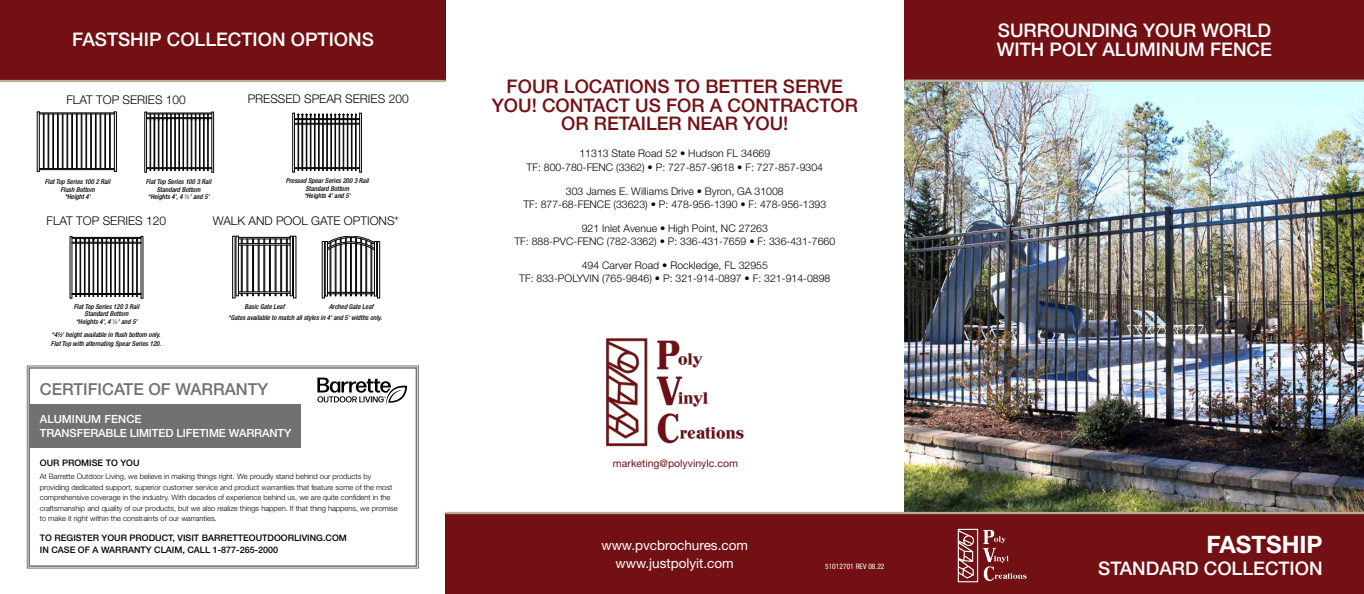
<style>
.page{position:relative;width:1364px;height:594px;background:#fff}
.page>*{position:absolute;margin:0;border:0;box-sizing:border-box;transform-origin:0 0}
.t1{font:700 24px "Helvetica Neue LT Std";color:#fff}
.t2{font:500 18.75px/18.8px "Helvetica Neue LT Std";color:#fff}
.t3{font:500 18.75px/18.8px "Helvetica Neue LT Std";color:#731014;text-align:center}
.t4{font:500 16.5px "Helvetica Neue LT Std";color:#6f7271}
.t5{font:13.5px/18px "Helvetica Neue LT Std";color:#fff;text-align:center}
.t6{font:300 12px "Helvetica Neue LT Std";color:#000}
.t7{font:500 11.25px "Helvetica Neue LT Std";letter-spacing:-.01em;color:#fff}
.t8{font:300 10.5px/13.5px "Helvetica Neue LT Std";color:#000;text-align:center}
.t9{font:10.5px "Helvetica Neue LT Std";color:#731014}
.t10{font:500 9px/12.4px "Helvetica Neue LT Std";color:#000}
.t11{font:300 7.5px/10.5px "Helvetica Neue LT Std";color:#000}
.t12{font:condensed 7.5px "Helvetica Neue LT Std";color:#fff}
.t13{font:italic 500 condensed 6.75px/7.5px "Helvetica Neue LT Std";color:#000;text-align:center}
.s1{font-weight:300;font-stretch:normal}
</style>
<div class="page">
<div style="left:446px;top:513px;width:458px;height:81px;background:#731014"></div>
<div style="left:0;top:0;width:446px;height:81px;background:#731014"></div>
<img style="left:904px;top:82px;width:460px;height:430px">
<div style="left:904px;top:513px;width:460px;height:81px;background:#731014"></div>
<hr style="left:446px;top:512px;width:918px;height:2px;background:#baaf97">
<svg style="left:292px;top:113px;width:70px;height:60px"></svg>
<svg style="left:144px;top:112px;width:70px;height:61px"></svg>
<hr style="left:43px;top:114px;width:1px;height:55px;background:#000">
<hr style="left:44px;top:114px;width:1px;height:55px;background:#000">
<hr style="left:39px;top:114px;width:75px;height:1px;background:#000">
<hr style="left:39px;top:113px;width:75px;height:1px;background:#000">
<hr style="left:39px;top:169px;width:75px;height:1px;background:#000">
<hr style="left:39px;top:168px;width:75px;height:1px;background:#000">
<hr style="left:48px;top:114px;width:1px;height:55px;background:#000">
<hr style="left:49px;top:114px;width:1px;height:55px;background:#000">
<hr style="left:53px;top:114px;width:1px;height:55px;background:#000">
<hr style="left:57px;top:114px;width:1px;height:55px;background:#000">
<hr style="left:58px;top:114px;width:1px;height:55px;background:#000">
<hr style="left:62px;top:114px;width:1px;height:55px;background:#000">
<hr style="left:63px;top:114px;width:1px;height:55px;background:#000">
<hr style="left:67px;top:114px;width:1px;height:55px;background:#000">
<hr style="left:68px;top:114px;width:1px;height:55px;background:#000">
<hr style="left:72px;top:114px;width:1px;height:55px;background:#000">
<hr style="left:76px;top:114px;width:1px;height:55px;background:#000">
<hr style="left:77px;top:114px;width:1px;height:55px;background:#000">
<hr style="left:81px;top:114px;width:1px;height:55px;background:#000">
<hr style="left:82px;top:114px;width:1px;height:55px;background:#000">
<hr style="left:86px;top:114px;width:1px;height:55px;background:#000">
<hr style="left:91px;top:114px;width:1px;height:55px;background:#000">
<hr style="left:95px;top:114px;width:1px;height:55px;background:#000">
<hr style="left:96px;top:114px;width:1px;height:55px;background:#000">
<hr style="left:100px;top:114px;width:1px;height:55px;background:#000">
<hr style="left:101px;top:114px;width:1px;height:55px;background:#000">
<hr style="left:105px;top:114px;width:1px;height:55px;background:#000">
<hr style="left:109px;top:114px;width:1px;height:55px;background:#000">
<hr style="left:110px;top:114px;width:1px;height:55px;background:#000">
<svg style="left:37px;top:112px;width:3px;height:60px"></svg>
<svg style="left:114px;top:112px;width:3px;height:60px"></svg>
<img style="left:606px;top:338px;width:138px;height:108px">
<img style="left:958px;top:528px;width:69px;height:54px">
<div style="left:904px;top:0;width:460px;height:81px;background:#731014"></div>
<hr style="left:0;top:80px;width:446px;height:2px;background:#baaf97">
<hr style="left:904px;top:80px;width:460px;height:2px;background:#baaf97">
<svg style="left:27px;top:365px;width:392px;height:204px"></svg>
<div style="left:28px;top:367px;width:389px;height:200px;border:2px solid #6f7271"></div>
<div style="left:29px;top:405px;width:272px;height:43px;background:#6f7271"></div>
<svg style="left:317px;top:378px;width:90px;height:27px"></svg>
<div style="left:377px;top:241px;width:3px;height:57px;border:1px solid #000"></div>
<div style="left:374px;top:241px;width:3px;height:55px;border:1px solid #000"></div>
<hr style="left:327px;top:292px;width:47px;height:1px;background:#000">
<hr style="left:331px;top:248px;width:1px;height:44px;background:#000">
<hr style="left:330px;top:248px;width:1px;height:44px;background:#000">
<hr style="left:336px;top:246px;width:1px;height:46px;background:#000">
<hr style="left:335px;top:246px;width:1px;height:46px;background:#000">
<hr style="left:341px;top:244px;width:1px;height:48px;background:#000">
<hr style="left:340px;top:245px;width:1px;height:47px;background:#000">
<hr style="left:346px;top:244px;width:1px;height:48px;background:#000">
<hr style="left:345px;top:244px;width:1px;height:48px;background:#000">
<hr style="left:351px;top:243px;width:1px;height:49px;background:#000">
<hr style="left:350px;top:243px;width:1px;height:49px;background:#000">
<hr style="left:356px;top:244px;width:1px;height:48px;background:#000">
<hr style="left:355px;top:244px;width:1px;height:48px;background:#000">
<hr style="left:361px;top:245px;width:1px;height:47px;background:#000">
<hr style="left:360px;top:244px;width:1px;height:48px;background:#000">
<hr style="left:366px;top:246px;width:1px;height:46px;background:#000">
<hr style="left:372px;top:248px;width:1px;height:44px;background:#000">
<hr style="left:371px;top:248px;width:1px;height:44px;background:#000">
<svg style="left:327px;top:236px;width:48px;height:14px"></svg>
<svg style="left:322px;top:294px;width:58px;height:5px"></svg>
<div style="left:293px;top:236px;width:3px;height:62px;border:1px solid #000"></div>
<div style="left:232px;top:236px;width:3px;height:62px;border:1px solid #000"></div>
<div style="left:290px;top:236px;width:3px;height:60px;border:1px solid #000"></div>
<hr style="left:238px;top:245px;width:52px;height:1px;background:#000">
<hr style="left:238px;top:292px;width:52px;height:1px;background:#000">
<hr style="left:242px;top:245px;width:1px;height:47px;background:#000">
<hr style="left:241px;top:245px;width:1px;height:47px;background:#000">
<hr style="left:248px;top:245px;width:1px;height:47px;background:#000">
<hr style="left:247px;top:245px;width:1px;height:47px;background:#000">
<hr style="left:253px;top:245px;width:1px;height:47px;background:#000">
<hr style="left:252px;top:245px;width:1px;height:47px;background:#000">
<hr style="left:259px;top:245px;width:1px;height:47px;background:#000">
<hr style="left:258px;top:245px;width:1px;height:47px;background:#000">
<hr style="left:265px;top:245px;width:1px;height:47px;background:#000">
<hr style="left:264px;top:245px;width:1px;height:47px;background:#000">
<hr style="left:270px;top:245px;width:1px;height:47px;background:#000">
<hr style="left:269px;top:245px;width:1px;height:47px;background:#000">
<hr style="left:276px;top:245px;width:1px;height:47px;background:#000">
<hr style="left:275px;top:245px;width:1px;height:47px;background:#000">
<hr style="left:281px;top:245px;width:1px;height:47px;background:#000">
<hr style="left:287px;top:245px;width:1px;height:47px;background:#000">
<hr style="left:286px;top:245px;width:1px;height:47px;background:#000">
<svg style="left:238px;top:236px;width:53px;height:8px"></svg>
<svg style="left:233px;top:293px;width:63px;height:6px"></svg>
<svg style="left:70px;top:236px;width:73px;height:63px"></svg>
<h2 class="t2" style="left:72px;top:30px;width:303px">FASTSHIP COLLECTION OPTIONS</h2>
<h3 class="t6" style="left:66px;top:92px;width:121px">FLAT TOP SERIES 100</h3>
<h3 class="t6" style="left:248px;top:92px;width:162px">PRESSED SPEAR SERIES 200</h3>
<p class="t13" style="left:45px;top:178px;width:67px">Flat Top Series 100 2 Rail<br>Flush Bottom<br>*Height 4'</p>
<p class="t13" style="left:146px;top:178px;width:67px">Flat Top Series 100 3 Rail<br>Standard Bottom *Heights 4', 4 <span class="s1">½</span>' and 5'</p>
<p class="t13" style="left:286px;top:177px;width:84px">Pressed Spear Series 200 3 Rail<br>Standard Bottom<br>*Heights 4' and 5'</p>
<h3 class="t6" style="left:47px;top:214px;width:121px">FLAT TOP SERIES 120</h3>
<h3 class="t6" style="left:213px;top:213px;width:188px">WALK AND POOL GATE OPTIONS*</h3>
<p class="t13" style="left:74px;top:303px;width:67px">Flat Top Series 120 3 Rail</p>
<p class="t13" style="left:244px;top:303px;width:42px">Basic Gate Leaf</p>
<p class="t13" style="left:329px;top:303px;width:46px">Arched Gate Leaf</p>
<p class="t13" style="left:76px;top:310px;width:63px">Standard Bottom *Heights 4', 4 <span class="s1">½</span>' and 5'</p>
<p class="t13" style="left:228px;top:314px;width:155px">*Gates available to match all styles in 4' and 5' widths only.</p>
<p class="t13" style="left:51px;top:331px;width:112px;line-height:8.6px;text-align:left">*4½' height available in flush bottom only.<br>Flat Top with alternating Spear Series 120.</p>
<h3 class="t4" style="left:40px;top:380px;width:230px">CERTIFICATE OF WARRANTY</h3>
<h3 class="t7" style="left:40px;top:412px;width:103px">ALUMINUM FENCE</h3>
<h3 class="t7" style="left:40px;top:426px;width:253px">TRANSFERABLE LIMITED LIFETIME WARRANTY</h3>
<p class="t10" style="left:40px;top:456px;width:101px">OUR PROMISE TO YOU</p>
<p class="t11" style="left:40px;top:471px;width:359px">At Barrette Outdoor Living, we believe in making things right. We proudly stand behind our products by providing dedicated support, superior customer service and product warranties that feature some of the most comprehensive coverage in the industry. With decades of experience behind us, we are quite confident in the craftsmanship and quality of our products, but we also realize things happen. If that thing happens, we promise to make it right within the constraints of our warranties.</p>
<p class="t10" style="left:40px;top:532px;width:308px">TO REGISTER YOUR PRODUCT, VISIT BARRETTEOUTDOORLIVING.COM<br>IN CASE OF A WARRANTY CLAIM, CALL 1-877-265-2000</p>
<h2 class="t3" style="left:492px;top:77px;width:368px">FOUR LOCATIONS TO BETTER SERVE<br>YOU! CONTACT US FOR A CONTRACTOR<br>OR RETAILER NEAR YOU!</h2>
<h3 class="t8" style="left:526px;top:147px;width:298px">11313 State Road 52 • Hudson FL 34669<br>TF: 800-780-FENC (3362) • P: 727-857-9618 • F: 727-857-9304</h3>
<h3 class="t8" style="left:523px;top:184px;width:304px">303 James E. Williams Drive • Byron, GA 31008<br>TF: 877-68-FENCE (33623) • P: 478-956-1390 • F: 478-956-1393</h3>
<h3 class="t8" style="left:514px;top:221px;width:322px">921 Inlet Avenue • High Point, NC 27263<br>TF: 888-PVC-FENC (782-3362) • P: 336-431-7659 • F: 336-431-7660</h3>
<h3 class="t8" style="left:519px;top:258px;width:313px">494 Carver Road • Rockledge, FL 32955<br>TF: 833-POLYVIN (765-9846) • P: 321-914-0897 • F: 321-914-0898</h3>
<h3 class="t9" style="left:613px;top:457px;width:127px">marketing@polyvinylc.com</h3>
<h3 class="t5" style="left:601px;top:536px;width:148px">www.pvcbrochures.com www.justpolyit.com</h3>
<p class="t12" style="left:825px;top:562px;width:61px">51012701 REV 08.22</p>
<h2 class="t2" style="left:996px;top:21px;width:277px">SURROUNDING YOUR WORLD<br>WITH POLY ALUMINUM FENCE</h2>
<h1 class="t1" style="left:1206px;top:529px;width:118px">FASTSHIP</h1>
<h2 class="t2" style="left:1098px;top:559px;width:226px">STANDARD COLLECTION</h2>
</div>
